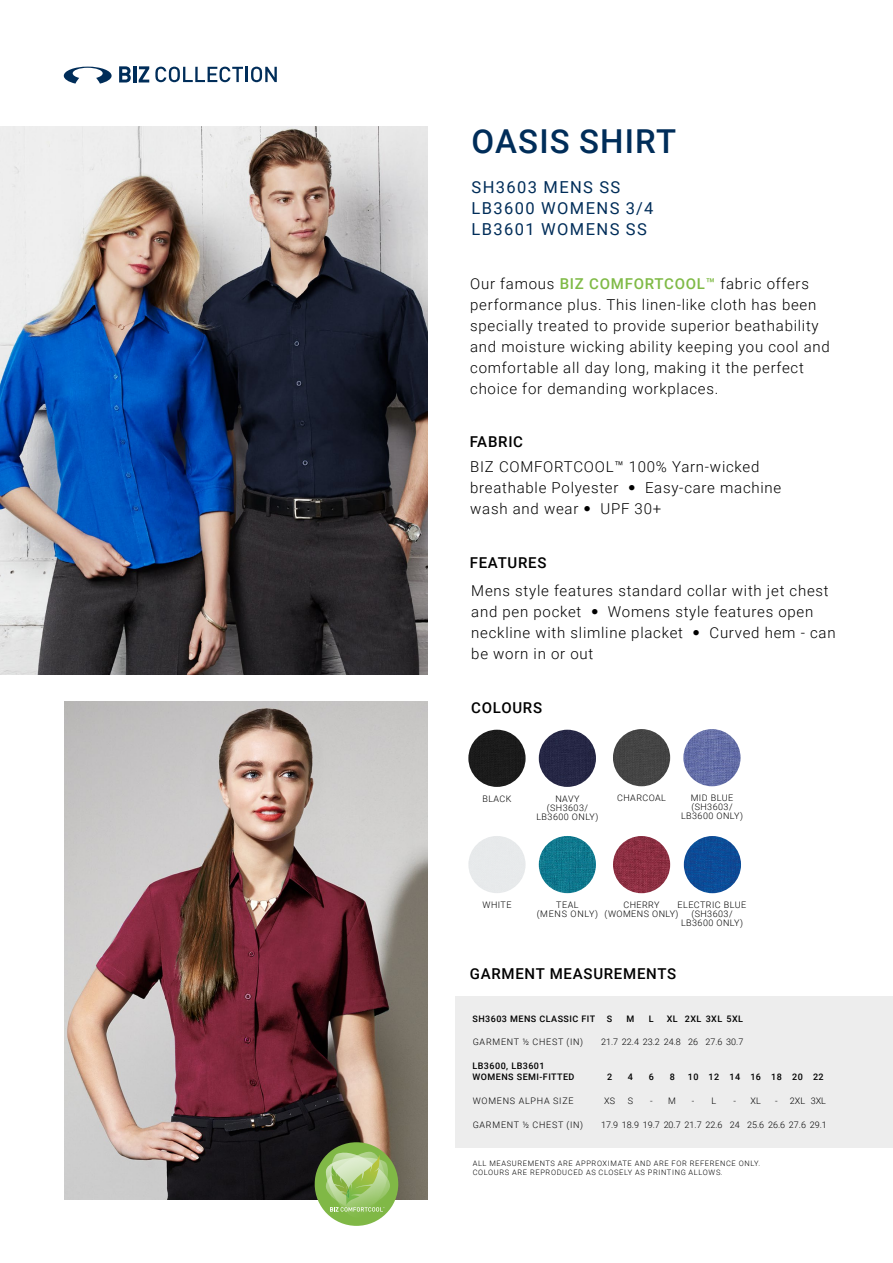
<style>
.page{position:relative;width:893px;height:1263px;background:#fff}
.page>*{position:absolute;margin:0;border:0;box-sizing:border-box;transform-origin:0 0}
.t1{font:500 33px "Roboto";letter-spacing:.035em;color:#002d59}
.t2{font:16.5px/21px "Roboto";letter-spacing:.085em;color:#002d59}
.t3{font:300 15px/21px "Roboto";letter-spacing:.05em;color:#000}
.t4{font:500 15px "Roboto";letter-spacing:.05em;color:#000}
.t5{font:300 9px/9px "Roboto";letter-spacing:.05em;color:#000;text-align:center}
.t6{font:500 9px/10.8px "Roboto";letter-spacing:.05em;color:#000}
.t7{font:300 9px "Roboto";color:#000}
.t8{font:300 9px/9px "Roboto";letter-spacing:.085em;color:#000;text-align:center}
.t9{font:300 7.5px/9px "Roboto";letter-spacing:.085em;color:#000}
.s1{font-weight:500;color:#7fba46}
.s2{font-family:"Helvetica Neue LT Std";font-weight:100;font-stretch:condensed}
</style>
<div class="page">
<img style="left:64px;top:702px;width:364px;height:497px">
<img style="left:0;top:126px;width:428px;height:548px">
<svg style="left:64px;top:67px;width:48px;height:17px"></svg>
<svg style="left:119px;top:66px;width:12px;height:16px"></svg>
<hr style="left:133px;top:66px;width:3px;height:16px;background:#002d59">
<svg style="left:139px;top:66px;width:10px;height:16px"></svg>
<svg style="left:155px;top:67px;width:122px;height:15px"></svg>
<div style="left:315px;top:1142px;width:83px;height:84px;background:#80b846;border-radius:50%"></div>
<svg style="left:324px;top:1147px;width:70px;height:71px"></svg>
<div style="left:456px;top:996px;width:437px;height:151px;background:#ededed"></div>
<div style="left:468px;top:730px;width:58px;height:57px;background:#1b1b1b;border-radius:29px"></div>
<div style="left:613px;top:729px;width:57px;height:57px;background:#444;border-radius:29px"></div>
<div style="left:468px;top:836px;width:58px;height:57px;background:#e7eaeb;border-radius:29px"></div>
<img style="left:613px;top:836px;width:57px;height:57px;border-radius:29px">
<div style="left:539px;top:730px;width:57px;height:57px;background:#262745;border-radius:29px"></div>
<img style="left:683px;top:729px;width:58px;height:57px;border-radius:29px">
<img style="left:539px;top:836px;width:57px;height:57px;border-radius:29px">
<img style="left:684px;top:836px;width:57px;height:57px;border-radius:29px">
<h1 class="t1" style="left:471px;top:118px;width:206px">OASIS SHIRT</h1>
<p class="t2" style="left:472px;top:176px;width:183px">SH3603 MENS SS<br>LB3600 WOMENS 3/4<br>LB3601 WOMENS SS</p>
<p class="t3" style="left:470px;top:272px;width:361px">Our famous <span class="s1">BIZ COMFORTCOOL™</span> fabric offers performance plus. This linen-like cloth has been specially treated to provide superior beathability and moisture wicking ability keeping you cool and comfortable all day long, making it the perfect choice for demanding workplaces.</p>
<p class="t4" style="left:470px;top:431px;width:55px">FABRIC</p>
<p class="t3" style="left:470px;top:456px;width:313px">BIZ COMFORTCOOL™ 100% Yarn-wicked breathable Polyester <span class="s2">•</span> Easy-care machine wash and wear <span class="s2">•</span> UPF 30+</p>
<p class="t4" style="left:470px;top:552px;width:78px">FEATURES</p>
<p class="t3" style="left:471px;top:579px;width:366px">Mens style features standard collar with jet chest and pen pocket <span class="s2">•</span> Womens style features open neckline with slimline placket <span class="s2">•</span> Curved hem - can be worn in or out</p>
<p class="t4" style="left:471px;top:697px;width:72px">COLOURS</p>
<p class="t5" style="left:482px;top:794px;width:31px">BLACK</p>
<p class="t5" style="left:617px;top:793px;width:50px">CHARCOAL</p>
<p class="t5" style="left:536px;top:794px;width:63px">NAVY (SH3603/<br>LB3600 ONLY)</p>
<p class="t5" style="left:681px;top:793px;width:63px">MID BLUE (SH3603/<br>LB3600 ONLY)</p>
<p class="t5" style="left:482px;top:900px;width:30px">WHITE</p>
<p class="t5" style="left:605px;top:900px;width:75px">CHERRY (WOMENS ONLY)</p>
<p class="t8" style="left:537px;top:900px;width:63px">TEAL<br>(MENS ONLY)</p>
<p class="t5" style="left:678px;top:900px;width:70px">ELECTRIC BLUE (SH3603/<br>LB3600 ONLY)</p>
<p class="t4" style="left:470px;top:963px;width:208px">GARMENT MEASUREMENTS</p>
<p class="t6" style="left:473px;top:1013px;width:124px">SH3603 MENS CLASSIC FIT</p>
<p class="t6" style="left:607px;top:1013px;width:7px">S</p>
<p class="t6" style="left:627px;top:1013px;width:9px">M</p>
<p class="t6" style="left:649px;top:1013px;width:6px">L</p>
<p class="t6" style="left:667px;top:1013px;width:78px">XL 2XL 3XL 5XL</p>
<p class="t8" style="left:473px;top:1037px;width:112px">GARMENT ½ CHEST (IN)</p>
<p class="t7" style="left:601px;top:1036px;width:144px">21.7 22.4 23.2 24.8 26 27.6 30.7</p>
<p class="t6" style="left:472px;top:1060px;width:103px">LB3600, LB3601<br>WOMENS SEMI-FITTED</p>
<p class="t6" style="left:607px;top:1071px;width:7px">2</p>
<p class="t6" style="left:628px;top:1071px;width:7px">4</p>
<p class="t6" style="left:649px;top:1071px;width:7px">6</p>
<p class="t6" style="left:670px;top:1071px;width:7px">8</p>
<p class="t6" style="left:688px;top:1071px;width:137px">10 12 14 16 18 20 22</p>
<p class="t8" style="left:473px;top:1096px;width:102px">WOMENS ALPHA SIZE</p>
<p class="t5" style="left:604px;top:1096px;width:12px">XS</p>
<p class="t5" style="left:628px;top:1096px;width:7px">S</p>
<p class="t5" style="left:650px;top:1096px;width:28px">- M</p>
<p class="t5" style="left:692px;top:1096px;width:26px">- L</p>
<p class="t5" style="left:734px;top:1096px;width:29px">- XL</p>
<p class="t5" style="left:775px;top:1096px;width:52px">- 2XL 3XL</p>
<p class="t8" style="left:473px;top:1119px;width:112px">GARMENT ½ CHEST (IN)</p>
<p class="t7" style="left:601px;top:1118px;width:227px">17.9 18.9 19.7 20.7 21.7 22.6 24 25.6 26.6 27.6 29.1</p>
<p class="t9" style="left:473px;top:1158px;width:289px">ALL MEASUREMENTS ARE APPROXIMATE AND ARE FOR REFERENCE ONLY.<br>COLOURS ARE REPRODUCED AS CLOSELY AS PRINTING ALLOWS.</p>
</div>
